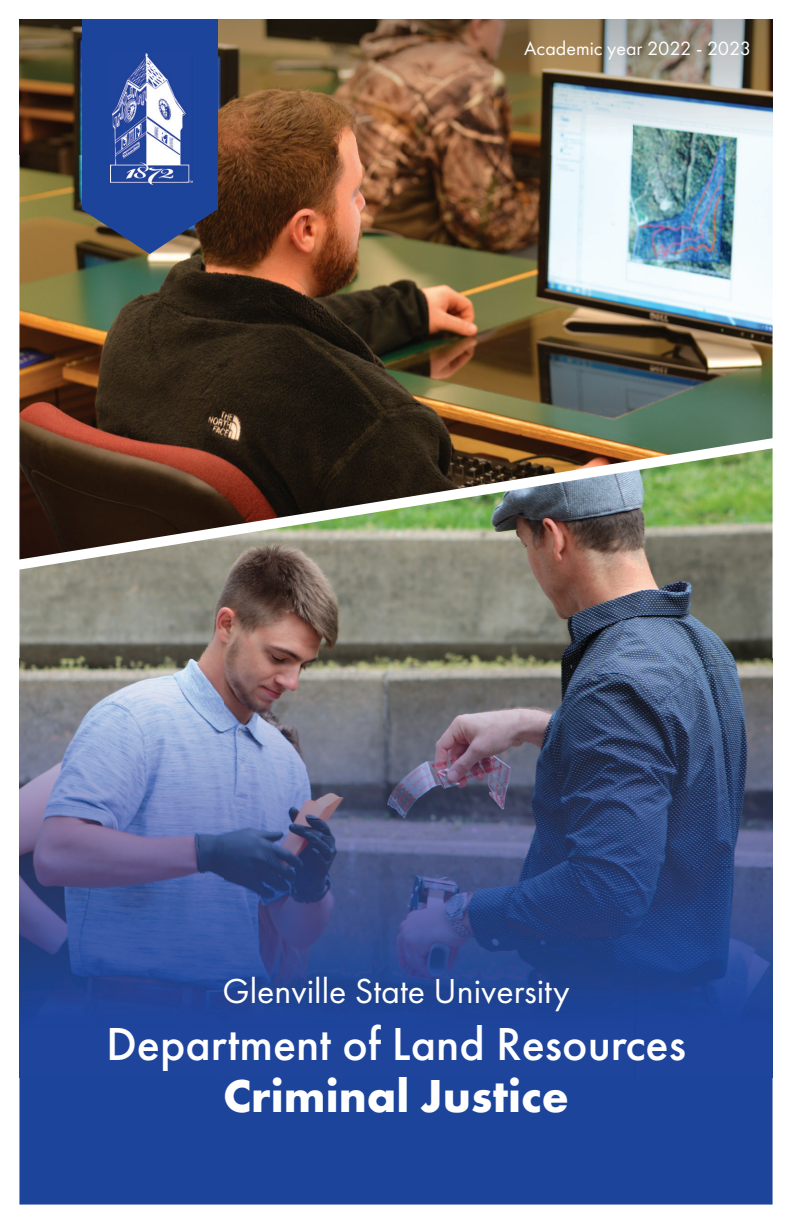
<style>
.page{position:relative;width:792px;height:1224px;background:#fff}
.page>*{position:absolute;margin:0;border:0;box-sizing:border-box;transform-origin:0 0}
.t1{font:500 48px "Futura PT";color:#fff}
.t2{font:700 48px "Futura PT";color:#fff}
.t3{font:36px "Futura PT";color:#fff}
.t4{font:20px "Futura PT";color:#fff}
</style>
<div class="page">
<img style="left:19px;top:577px;width:754px;height:81px">
<img style="left:19px;top:154px;width:754px;height:276px">
<img style="left:217px;top:19px;width:556px;height:135px">
<img style="left:19px;top:19px;width:63px;height:135px">
<div style="left:82px;top:19px;width:135px;height:191px;background:#1d449b"></div>
<svg style="left:82px;top:210px;width:135px;height:44px;background:#454b66"></svg>
<div style="left:19px;top:1077px;width:754px;height:128px;background:#1d449b"></div>
<img style="left:19px;top:658px;width:754px;height:419px">
<img style="left:111px;top:54px;width:82px;height:130px">
<img style="left:19px;top:430px;width:754px;height:147px">
<p class="t4" style="left:524px;top:37px;width:229px">Academic year 2022 - 2023</p>
<p class="t3" style="left:222px;top:970px;width:349px">Glenville State University</p>
<p class="t1" style="left:106px;top:1015px;width:581px">Department of Land Resources</p>
<p class="t2" style="left:223px;top:1065px;width:347px">Criminal Justice</p>
</div>
